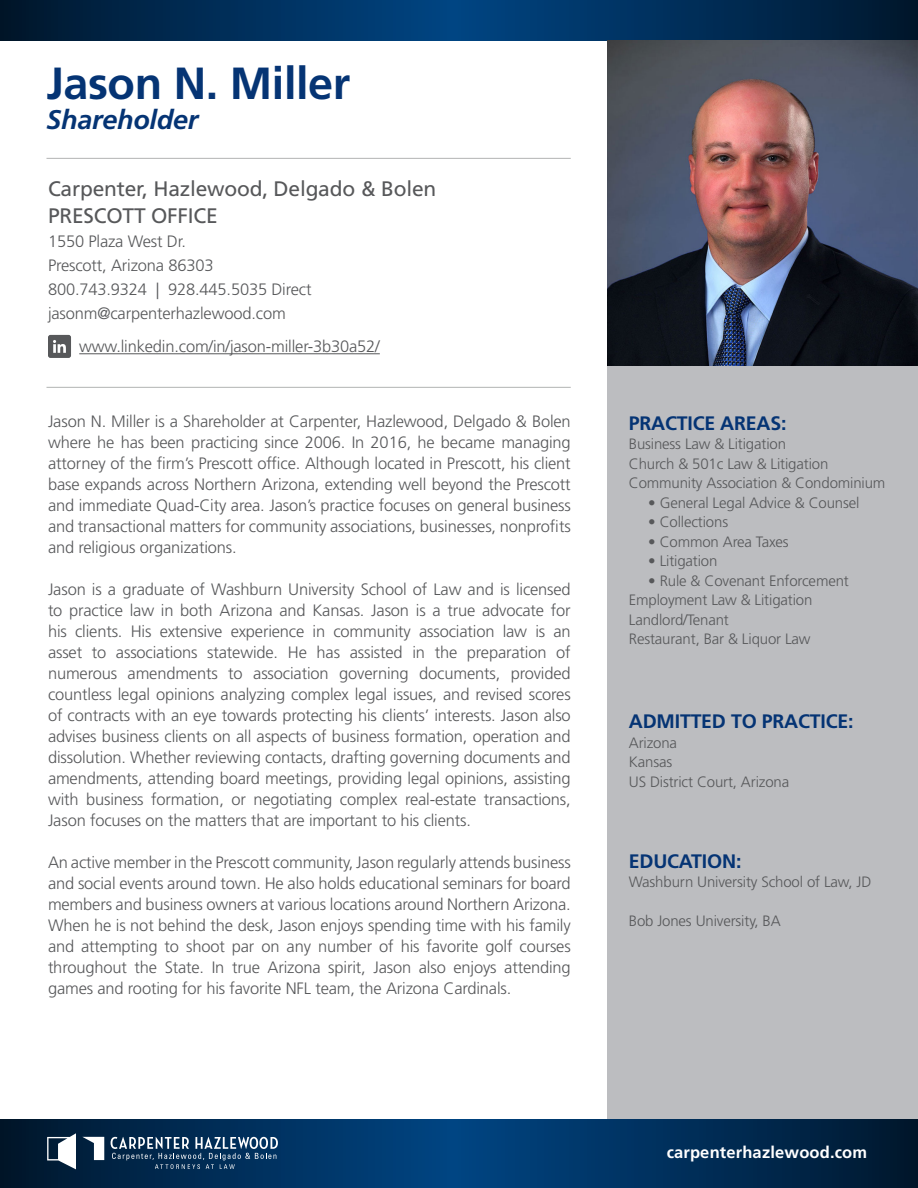
<style>
.page{position:relative;width:918px;height:1188px;background:#fff}
.page>*{position:absolute;margin:0;border:0;box-sizing:border-box;transform-origin:0 0}
.t1{font:700 45px "Frutiger LT Std";letter-spacing:-.01em;color:#053474}
.t2{font:italic 700 27px "Frutiger LT Std";letter-spacing:-.01em;color:#053474}
.t3{font:21px "Frutiger LT Std";letter-spacing:-.01em;color:#57585a}
.t4{font:700 19.5px "Frutiger LT Std";letter-spacing:-.01em;color:#053474}
.t5{font:300 16.5px/21px "Frutiger LT Std";letter-spacing:-.01em;color:#57585a;text-align:justify}
.t6{font:700 16.5px "Frutiger LT Std";letter-spacing:.01em;color:#fff}
.t7{font:300 15px "Frutiger LT Std";letter-spacing:-.01em;color:#57585a}
</style>
<div class="page">
<hr style="left:46px;top:158px;width:525px;height:1px;background:#b2b4b3">
<hr style="left:46px;top:387px;width:525px;height:1px;background:#b2b4b3">
<div style="left:608px;top:365px;width:310px;height:754px;background:#bcbdc0"></div>
<svg style="left:0;top:1119px;width:918px;height:69px;background:#002e59"></svg>
<svg style="left:0;top:0;width:918px;height:41px;background:#002e58"></svg>
<svg style="left:47px;top:1133px;width:29px;height:36px"></svg>
<svg style="left:82px;top:1137px;width:22px;height:23px"></svg>
<svg style="left:111px;top:1137px;width:167px;height:32px;background:#335574"></svg>
<hr style="left:79px;top:353px;width:301px;height:1px;background:#57585a">
<img style="left:608px;top:41px;width:310px;height:324px">
<div style="left:48px;top:335px;width:23px;height:23px;background:#57585a;border-radius:2px"></div>
<svg style="left:53px;top:340px;width:13px;height:13px"></svg>
<p class="t1" style="left:46px;top:56px;width:305px">Jason N. Miller</p>
<p class="t2" style="left:46px;top:103px;width:153px">Shareholder</p>
<p class="t3" style="left:48px;top:176px;width:390px">Carpenter, Hazlewood, Delgado &amp; Bolen</p>
<p class="t3" style="left:48px;top:203px;width:171px">PRESCOTT OFFICE</p>
<p class="t5" style="left:48px;top:231px;width:140px">1550 Plaza West Dr.</p>
<p class="t5" style="left:48px;top:255px;width:167px">Prescott, Arizona 86303</p>
<p class="t5" style="left:48px;top:279px;width:265px">800.743.9324 | 928.445.5035 Direct</p>
<p class="t5" style="left:48px;top:303px;width:239px">jasonm@carpenterhazlewood.com</p>
<p class="t5" style="left:79px;top:336px;width:302px">www.linkedin.com/in/jason-miller-3b30a52/</p>
<p class="t5" style="left:48px;top:411px;width:524px">Jason N. Miller is a Shareholder at Carpenter, Hazlewood, Delgado &amp; Bolen where he has been practicing since 2006. In 2016, he became managing attorney of the firm’s Prescott office. Although located in Prescott, his client base expands across Northern Arizona, extending well beyond the Prescott and immediate Quad-City area. Jason’s practice focuses on general business and transactional matters for community associations, businesses, nonprofits and religious organizations.</p>
<p class="t5" style="left:48px;top:579px;width:524px">Jason is a graduate of Washburn University School of Law and is licensed to practice law in both Arizona and Kansas. Jason is a true advocate for his clients. His extensive experience in community association law is an asset to associations statewide. He has assisted in the preparation of numerous amendments to association governing documents, provided countless legal opinions analyzing complex legal issues, and revised scores of contracts with an eye towards protecting his clients’ interests. Jason also advises business clients on all aspects of business formation, operation and dissolution. Whether reviewing contacts, drafting governing documents and amendments, attending board meetings, providing legal opinions, assisting with business formation, or negotiating complex real-estate transactions, Jason focuses on the matters that are important to his clients.</p>
<p class="t5" style="left:48px;top:852px;width:524px">An active member in the Prescott community, Jason regularly attends business and social events around town. He also holds educational seminars for board members and business owners at various locations around Northern Arizona.<br>When he is not behind the desk, Jason enjoys spending time with his family and attempting to shoot par on any number of his favorite golf courses throughout the State. In true Arizona spirit, Jason also enjoys attending games and rooting for his favorite NFL team, the Arizona Cardinals.</p>
<p class="t4" style="left:629px;top:411px;width:159px">PRACTICE AREAS:</p>
<p class="t7" style="left:629px;top:435px;width:159px">Business Law &amp; Litigation</p>
<p class="t7" style="left:629px;top:455px;width:201px">Church &amp; 501c Law &amp; Litigation</p>
<p class="t7" style="left:629px;top:474px;width:258px">Community Association &amp; Condominium</p>
<p class="t7" style="left:648px;top:494px;width:213px">• General Legal Advice &amp; Counsel</p>
<p class="t7" style="left:648px;top:513px;width:81px">• Collections</p>
<p class="t7" style="left:648px;top:533px;width:142px">• Common Area Taxes</p>
<p class="t7" style="left:648px;top:552px;width:71px">• Litigation</p>
<p class="t7" style="left:648px;top:572px;width:202px">• Rule &amp; Covenant Enforcement</p>
<p class="t7" style="left:629px;top:591px;width:185px">Employment Law &amp; Litigation</p>
<p class="t7" style="left:629px;top:611px;width:102px">Landlord/Tenant</p>
<p class="t7" style="left:629px;top:630px;width:183px">Restaurant, Bar &amp; Liquor Law</p>
<p class="t4" style="left:629px;top:710px;width:226px">ADMITTED TO PRACTICE:</p>
<p class="t7" style="left:629px;top:734px;width:50px">Arizona</p>
<p class="t7" style="left:629px;top:753px;width:45px">Kansas</p>
<p class="t7" style="left:629px;top:773px;width:162px">US District Court, Arizona</p>
<p class="t4" style="left:629px;top:849px;width:114px">EDUCATION:</p>
<p class="t7" style="left:629px;top:873px;width:244px">Washburn University School of Law, JD</p>
<p class="t7" style="left:629px;top:912px;width:153px">Bob Jones University, BA</p>
<p class="t6" style="left:667px;top:1143px;width:202px">carpenterhazlewood.com</p>
</div>
